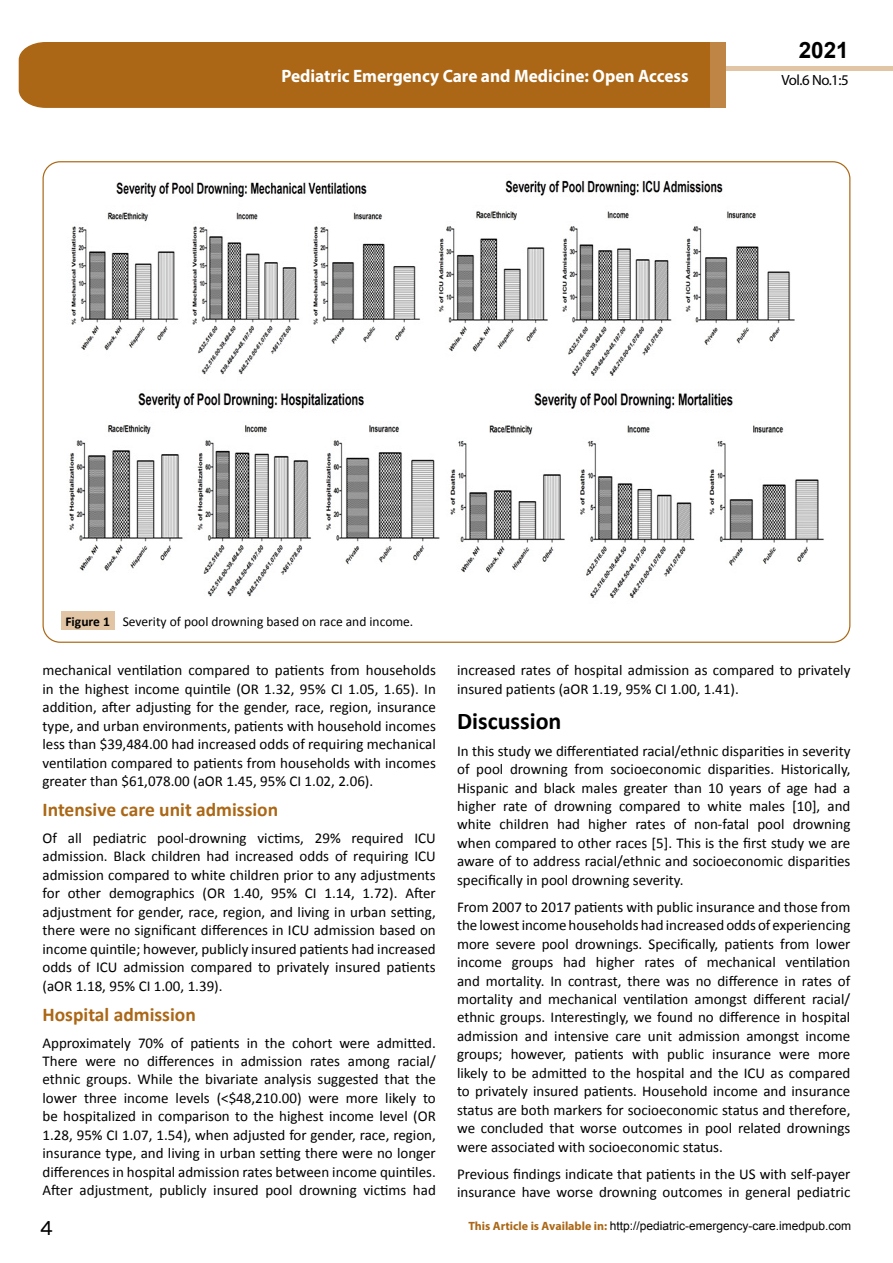
<style>
.page{position:relative;width:893px;height:1263px;background:#fff}
.page>*{position:absolute;margin:0;border:0;box-sizing:border-box;transform-origin:0 0}
.t1{font:25.5px "Tunga";color:#000}
.t2{font:700 24px "Calibri";color:#000}
.t3{font:700 22.5px "Arial";color:#000}
.t4{font:700 19.5px "Calibri";color:#ab6715}
.t5{font:700 18px "Myriad Pro";color:#fff;scale:.96 1}
.t6{font:15px/18.5px "Calibri";color:#000;text-align:justify}
.t7{font:14.85px "Myriad Pro";color:#000}
.t8{font:13.5px "Calibri";color:#000}
.t9{font:12px "Arial";color:#000}
.s1{font-weight:700}
.s2{font-family:"Myriad Pro";font-weight:700;color:#ab6715}
</style>
<div class="page">
<div style="left:722px;top:66px;width:171px;height:5px;background:#e2c5a5"></div>
<div style="left:19px;top:42px;width:691px;height:66px;background:#ab6715"></div>
<div style="left:710px;top:42px;width:15px;height:66px;background:#be8545"></div>
<div style="left:61px;top:611px;width:53px;height:19px;background:#e2c5a5"></div>
<img style="left:69px;top:180px;width:755px;height:418px">
<p class="t5" style="left:281px;top:64px;width:426px">Pediatric Emergency Care and Medicine: Open Access</p>
<h3 class="t3" style="left:799px;top:35px;width:52px">2021</h3>
<p class="t7" style="left:781px;top:71px;width:69px">Vol.6 No.1:5</p>
<p class="t8" style="left:65px;top:613px;width:349px"><span class="s1">Figure 1</span> Severity of pool drowning based on race and income.</p>
<p class="t6" style="left:43px;top:661px;width:395px">mechanical ventilation compared to patients from households in the highest income quintile (OR 1.32, 95% CI 1.05, 1.65). In addition, after adjusting for the gender, race, region, insurance type, and urban environments, patients with household incomes less than $39,484.00 had increased odds of requiring mechanical ventilation compared to patients from households with incomes greater than $61,078.00 (aOR 1.45, 95% CI 1.02, 2.06).</p>
<h3 class="t4" style="left:43px;top:797px;width:237px">Intensive care unit admission</h3>
<p class="t6" style="left:42px;top:829px;width:395px">Of all pediatric pool-drowning victims, 29% required ICU admission. Black children had increased odds of requiring ICU admission compared to white children prior to any adjustments for other demographics (OR 1.40, 95% CI 1.14, 1.72). After adjustment for gender, race, region, and living in urban setting, there were no significant differences in ICU admission based on income quintile; however, publicly insured patients had increased odds of ICU admission compared to privately insured patients (aOR 1.18, 95% CI 1.00, 1.39).</p>
<h3 class="t4" style="left:43px;top:1001px;width:155px">Hospital admission</h3>
<p class="t6" style="left:43px;top:1033px;width:395px">Approximately 70% of patients in the cohort were admitted.<br>There were no differences in admission rates among racial/ ethnic groups. While the bivariate analysis suggested that the lower three income levels (&lt;$48,210.00) were more likely to be hospitalized in comparison to the highest income level (OR 1.28, 95% CI 1.07, 1.54), when adjusted for gender, race, region, insurance type, and living in urban setting there were no longer differences in hospital admission rates between income quintiles.<br>After adjustment, publicly insured pool drowning victims had</p>
<p class="t6" style="left:457px;top:661px;width:395px">increased rates of hospital admission as compared to privately insured patients (aOR 1.19, 95% CI 1.00, 1.41).</p>
<h2 class="t2" style="left:457px;top:705px;width:106px">Discussion</h2>
<p class="t6" style="left:457px;top:741px;width:395px">In this study we differentiated racial/ethnic disparities in severity of pool drowning from socioeconomic disparities. Historically, Hispanic and black males greater than 10 years of age had a higher rate of drowning compared to white males [10], and white children had higher rates of non-fatal pool drowning when compared to other races [5]. This is the first study we are aware of to address racial/ethnic and socioeconomic disparities specifically in pool drowning severity.</p>
<p class="t6" style="left:457px;top:898px;width:395px">From 2007 to 2017 patients with public insurance and those from the lowestincome households had increased odds of experiencing more severe pool drownings. Specifically, patients from lower income groups had higher rates of mechanical ventilation and mortality. In contrast, there was no difference in rates of mortality and mechanical ventilation amongst different racial/ ethnic groups. Interestingly, we found no difference in hospital admission and intensive care unit admission amongst income groups; however, patients with public insurance were more likely to be admitted to the hospital and the ICU as compared to privately insured patients. Household income and insurance status are both markers for socioeconomic status and therefore, we concluded that worse outcomes in pool related drownings were associated with socioeconomic status.</p>
<p class="t6" style="left:457px;top:1164px;width:395px">Previous findings indicate that patients in the US with self-payer insurance have worse drowning outcomes in general pediatric</p>
<h1 class="t1" style="left:40px;top:1211px;width:15px">4</h1>
<p class="t9" style="left:468px;top:1218px;width:384px"><span class="s2">This Article is Available in:</span> http://pediatric-emergency-care.imedpub.com</p>
</div>
